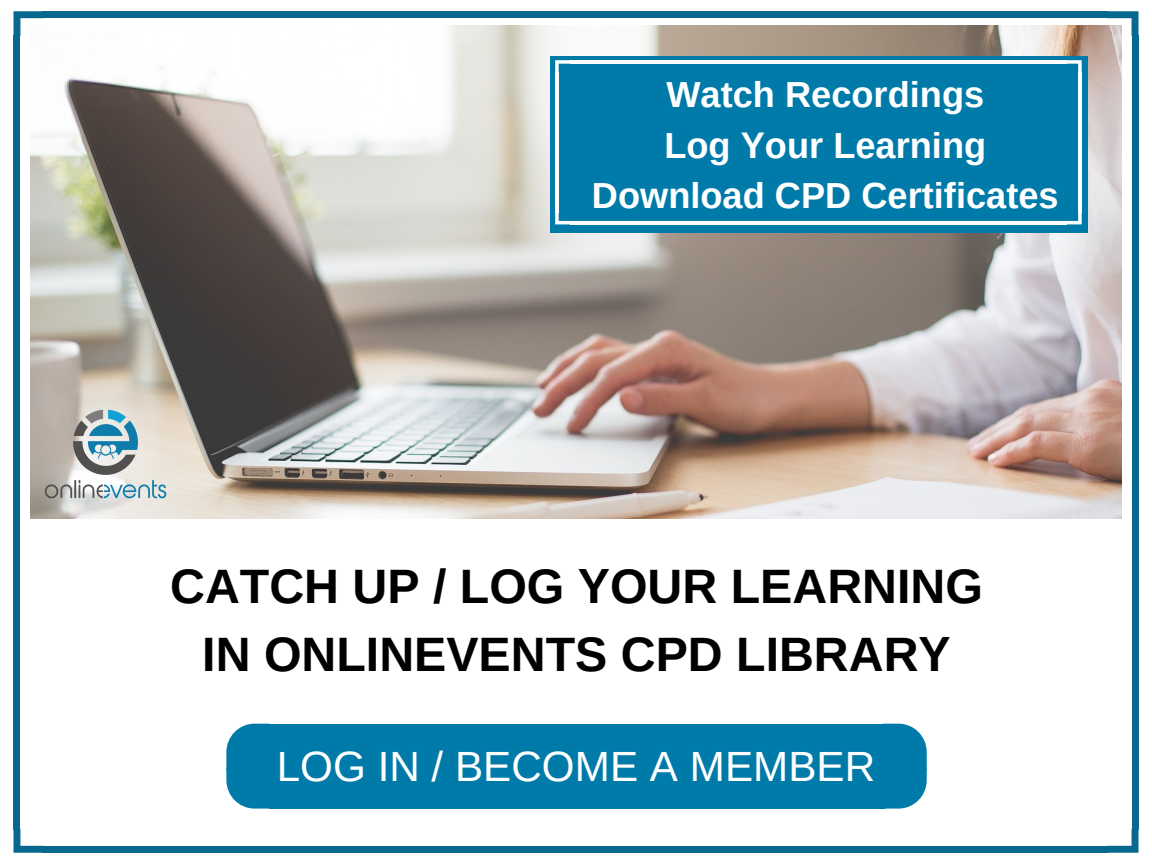
<style>
.page{position:relative;width:1152px;height:864px;background:#fff}
.page>*{position:absolute;margin:0;border:0;box-sizing:border-box;transform-origin:0 0}
.t1{font:700 48.3px/67.5px "Arimo";color:#000;text-align:center}
.t2{font:42.3px "Arimo";color:#fff}
.t3{font:700 36.3px/50.7px "Arimo";color:#fff;text-align:center}
</style>
<div class="page">
<svg style="left:14px;top:11px;width:30px;height:25px"></svg>
<div style="left:14px;top:35px;width:6px;height:795px;background:#06688c"></div>
<svg style="left:14px;top:829px;width:30px;height:24px"></svg>
<div style="left:43px;top:846px;width:1065px;height:7px;background:#06688c"></div>
<svg style="left:1107px;top:829px;width:31px;height:24px"></svg>
<div style="left:1132px;top:35px;width:7px;height:795px;background:#06688c"></div>
<div style="left:43px;top:11px;width:1065px;height:7px;background:#06688c"></div>
<svg style="left:1107px;top:11px;width:31px;height:25px"></svg>
<img style="left:30px;top:26px;width:1092px;height:493px">
<img style="left:40px;top:400px;width:131px;height:107px">
<div style="left:269px;top:724px;width:616px;height:46px;background:#007ba9"></div>
<div style="left:269px;top:768px;width:616px;height:41px;background:#007ba9"></div>
<svg style="left:226px;top:724px;width:43px;height:85px;background:#1b89b2"></svg>
<svg style="left:885px;top:724px;width:42px;height:85px;background:#1b88b2"></svg>
<div style="left:550px;top:56px;width:538px;height:177px;background:#007ba9"></div>
<svg style="left:555px;top:60px;width:15px;height:12px"></svg>
<hr style="left:555px;top:72px;width:4px;height:141px;background:#fff">
<svg style="left:555px;top:213px;width:15px;height:11px"></svg>
<hr style="left:570px;top:221px;width:496px;height:3px;background:#fff">
<svg style="left:1066px;top:213px;width:16px;height:11px"></svg>
<hr style="left:1078px;top:72px;width:4px;height:141px;background:#fff">
<hr style="left:570px;top:60px;width:496px;height:4px;background:#fff">
<svg style="left:1066px;top:60px;width:16px;height:12px"></svg>
<p class="t3" style="left:592px;top:69px;width:468px">Watch Recordings<br>Log Your Learning<br>Download CPD Certificates</p>
<h1 class="t1" style="left:170px;top:552px;width:814px">CATCH UP / LOG YOUR LEARNING<br>IN ONLINEVENTS CPD LIBRARY</h1>
<p class="t2" style="left:277px;top:742px;width:600px">LOG IN / BECOME A MEMBER</p>
</div>
